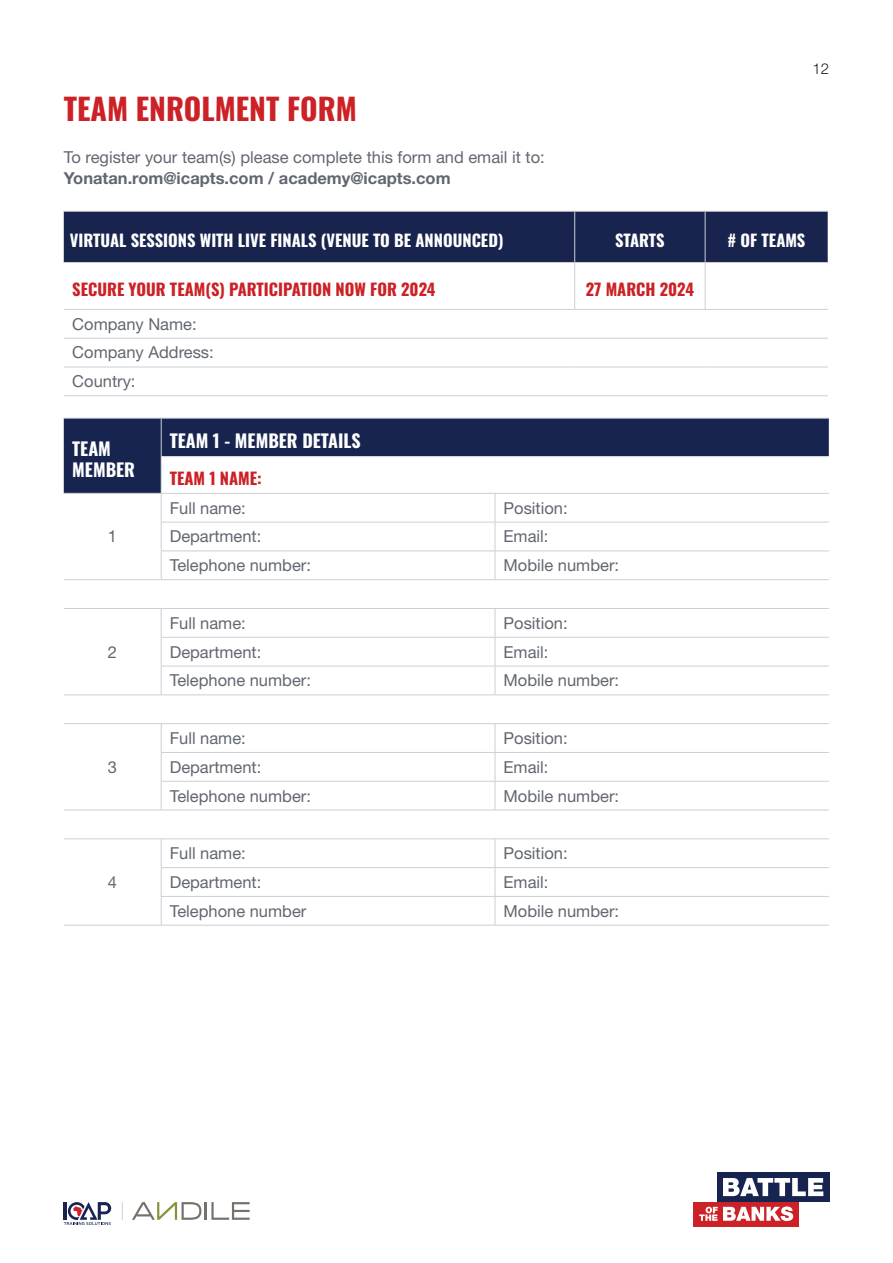
<style>
.page{position:relative;width:893px;height:1263px;background:#fff}
.page>*{position:absolute;margin:0;border:0;box-sizing:border-box;transform-origin:0 0}
.t1{font:700 30px "Oswald";color:#cc2126}
.t2{font:700 18px "Oswald";color:#fff}
.t3{font:16.5px "Helvetica Neue LT Std";color:#616670}
.t4{font:700 16.5px "Oswald";color:#fff}
.t5{font:700 16.5px "Oswald";color:#cc2126}
.t6{font:700 16.5px "Helvetica Neue LT Std";color:#616670}
.t7{font:300 15px "Helvetica Neue LT Std";color:#231f20}
</style>
<div class="page">
<svg style="left:64px;top:1202px;width:47px;height:23px"></svg>
<svg style="left:132px;top:1202px;width:118px;height:18px"></svg>
<svg style="left:122px;top:1202px;width:1px;height:18px"></svg>
<div style="left:693px;top:1202px;width:106px;height:24px;background:#cc2126"></div>
<svg style="left:699px;top:1206px;width:94px;height:15px"></svg>
<div style="left:717px;top:1172px;width:112px;height:30px;background:#17244f"></div>
<svg style="left:723px;top:1178px;width:100px;height:18px"></svg>
<div style="left:64px;top:212px;width:764px;height:50px;background:#18244e"></div>
<hr style="left:64px;top:211px;width:511px;height:1px;background:#ccced3">
<hr style="left:575px;top:211px;width:130px;height:1px;background:#ccced3">
<hr style="left:574px;top:212px;width:1px;height:50px;background:#ccced3">
<hr style="left:705px;top:211px;width:123px;height:1px;background:#ccced3">
<hr style="left:705px;top:212px;width:1px;height:50px;background:#ccced3">
<hr style="left:64px;top:262px;width:511px;height:1px;background:#ccced3">
<hr style="left:575px;top:262px;width:130px;height:1px;background:#ccced3">
<hr style="left:574px;top:263px;width:1px;height:46px;background:#ccced3">
<hr style="left:705px;top:262px;width:123px;height:1px;background:#ccced3">
<hr style="left:705px;top:263px;width:1px;height:46px;background:#ccced3">
<hr style="left:64px;top:309px;width:511px;height:1px;background:#ccced3">
<hr style="left:575px;top:309px;width:130px;height:1px;background:#ccced3">
<hr style="left:705px;top:309px;width:123px;height:1px;background:#ccced3">
<hr style="left:64px;top:338px;width:511px;height:1px;background:#ccced3">
<hr style="left:575px;top:338px;width:130px;height:1px;background:#ccced3">
<hr style="left:705px;top:338px;width:123px;height:1px;background:#ccced3">
<hr style="left:64px;top:367px;width:511px;height:1px;background:#ccced3">
<hr style="left:575px;top:367px;width:130px;height:1px;background:#ccced3">
<hr style="left:705px;top:367px;width:123px;height:1px;background:#ccced3">
<hr style="left:64px;top:395px;width:511px;height:1px;background:#ccced3">
<hr style="left:575px;top:395px;width:130px;height:1px;background:#ccced3">
<hr style="left:705px;top:395px;width:123px;height:1px;background:#ccced3">
<div style="left:64px;top:419px;width:765px;height:74px;background:#17244f"></div>
<div style="left:161px;top:457px;width:668px;height:36px;background:#fff"></div>
<hr style="left:64px;top:418px;width:97px;height:1px;background:#ccced3">
<hr style="left:161px;top:418px;width:334px;height:1px;background:#ccced3">
<hr style="left:161px;top:418px;width:1px;height:38px;background:#ccced3">
<hr style="left:495px;top:418px;width:334px;height:1px;background:#ccced3">
<hr style="left:161px;top:456px;width:334px;height:1px;background:#ccced3">
<hr style="left:161px;top:457px;width:1px;height:36px;background:#ccced3">
<hr style="left:495px;top:456px;width:334px;height:1px;background:#ccced3">
<hr style="left:64px;top:493px;width:97px;height:1px;background:#ccced3">
<hr style="left:161px;top:493px;width:334px;height:1px;background:#ccced3">
<hr style="left:495px;top:493px;width:334px;height:1px;background:#ccced3">
<hr style="left:161px;top:522px;width:334px;height:1px;background:#ccced3">
<hr style="left:495px;top:522px;width:334px;height:1px;background:#ccced3">
<hr style="left:161px;top:550px;width:334px;height:1px;background:#ccced3">
<svg style="left:161px;top:494px;width:1px;height:85px"></svg>
<hr style="left:495px;top:550px;width:334px;height:1px;background:#ccced3">
<svg style="left:495px;top:494px;width:1px;height:85px"></svg>
<hr style="left:64px;top:579px;width:97px;height:1px;background:#ccced3">
<hr style="left:161px;top:579px;width:334px;height:1px;background:#ccced3">
<hr style="left:495px;top:579px;width:334px;height:1px;background:#ccced3">
<hr style="left:64px;top:608px;width:97px;height:1px;background:#ccced3">
<hr style="left:161px;top:608px;width:334px;height:1px;background:#ccced3">
<hr style="left:495px;top:608px;width:334px;height:1px;background:#ccced3">
<hr style="left:161px;top:637px;width:334px;height:1px;background:#ccced3">
<hr style="left:495px;top:637px;width:334px;height:1px;background:#ccced3">
<hr style="left:161px;top:666px;width:334px;height:1px;background:#ccced3">
<svg style="left:161px;top:609px;width:1px;height:85px"></svg>
<hr style="left:495px;top:666px;width:334px;height:1px;background:#ccced3">
<svg style="left:495px;top:609px;width:1px;height:85px"></svg>
<hr style="left:64px;top:694px;width:97px;height:1px;background:#ccced3">
<hr style="left:161px;top:694px;width:334px;height:1px;background:#ccced3">
<hr style="left:495px;top:694px;width:334px;height:1px;background:#ccced3">
<hr style="left:64px;top:723px;width:97px;height:1px;background:#ccced3">
<hr style="left:161px;top:723px;width:334px;height:1px;background:#ccced3">
<hr style="left:495px;top:723px;width:334px;height:1px;background:#ccced3">
<hr style="left:161px;top:752px;width:334px;height:1px;background:#ccced3">
<hr style="left:495px;top:752px;width:334px;height:1px;background:#ccced3">
<hr style="left:161px;top:781px;width:334px;height:1px;background:#ccced3">
<svg style="left:161px;top:724px;width:1px;height:86px"></svg>
<hr style="left:495px;top:781px;width:334px;height:1px;background:#ccced3">
<svg style="left:495px;top:724px;width:1px;height:86px"></svg>
<hr style="left:64px;top:810px;width:97px;height:1px;background:#ccced3">
<hr style="left:161px;top:810px;width:334px;height:1px;background:#ccced3">
<hr style="left:495px;top:810px;width:334px;height:1px;background:#ccced3">
<hr style="left:64px;top:838px;width:97px;height:1px;background:#ccced3">
<hr style="left:64px;top:925px;width:97px;height:1px;background:#ccced3">
<hr style="left:161px;top:838px;width:334px;height:1px;background:#ccced3">
<hr style="left:495px;top:838px;width:334px;height:1px;background:#ccced3">
<hr style="left:161px;top:867px;width:334px;height:1px;background:#ccced3">
<hr style="left:495px;top:867px;width:334px;height:1px;background:#ccced3">
<hr style="left:161px;top:896px;width:334px;height:1px;background:#ccced3">
<svg style="left:161px;top:839px;width:1px;height:86px"></svg>
<hr style="left:495px;top:896px;width:334px;height:1px;background:#ccced3">
<svg style="left:495px;top:839px;width:1px;height:86px"></svg>
<hr style="left:161px;top:925px;width:334px;height:1px;background:#ccced3">
<hr style="left:495px;top:925px;width:334px;height:1px;background:#ccced3">
<p class="t1" style="left:64px;top:93px;width:295px">TEAM ENROLMENT FORM</p>
<p class="t3" style="left:64px;top:147px;width:483px">To register your team(s) please complete this form and email it to:</p>
<p class="t6" style="left:64px;top:168px;width:388px">Yonatan.rom@icapts.com / academy@icapts.com</p>
<p class="t7" style="left:812px;top:60px;width:18px">12</p>
<p class="t4" style="left:70px;top:231px;width:435px">VIRTUAL SESSIONS WITH LIVE FINALS (VENUE TO BE ANNOUNCED)</p>
<p class="t4" style="left:615px;top:231px;width:51px">STARTS</p>
<p class="t4" style="left:727px;top:231px;width:79px"># OF TEAMS</p>
<p class="t5" style="left:72px;top:280px;width:365px">SECURE YOUR TEAM(S) PARTICIPATION NOW FOR 2024</p>
<p class="t5" style="left:586px;top:280px;width:110px">27 MARCH 2024</p>
<p class="t3" style="left:72px;top:314px;width:126px">Company Name:</p>
<p class="t3" style="left:72px;top:343px;width:143px">Company Address:</p>
<p class="t3" style="left:72px;top:372px;width:65px">Country:</p>
<p class="t2" style="left:72px;top:439px;width:40px">TEAM</p>
<p class="t2" style="left:72px;top:460px;width:64px">MEMBER</p>
<p class="t3" style="left:108px;top:527px;width:11px">1</p>
<p class="t3" style="left:108px;top:642px;width:11px">2</p>
<p class="t3" style="left:108px;top:757px;width:11px">3</p>
<p class="t3" style="left:108px;top:872px;width:11px">4</p>
<p class="t2" style="left:170px;top:431px;width:192px">TEAM 1 - MEMBER DETAILS</p>
<p class="t5" style="left:170px;top:469px;width:94px">TEAM 1 NAME:</p>
<p class="t3" style="left:170px;top:498px;width:78px">Full name:</p>
<p class="t3" style="left:503px;top:498px;width:66px">Position:</p>
<p class="t3" style="left:170px;top:527px;width:93px">Department:</p>
<p class="t3" style="left:503px;top:527px;width:46px">Email:</p>
<p class="t3" style="left:170px;top:555px;width:143px">Telephone number:</p>
<p class="t3" style="left:503px;top:555px;width:117px">Mobile number:</p>
<p class="t3" style="left:170px;top:613px;width:78px">Full name:</p>
<p class="t3" style="left:503px;top:613px;width:66px">Position:</p>
<p class="t3" style="left:170px;top:642px;width:93px">Department:</p>
<p class="t3" style="left:503px;top:642px;width:46px">Email:</p>
<p class="t3" style="left:170px;top:671px;width:143px">Telephone number:</p>
<p class="t3" style="left:503px;top:671px;width:117px">Mobile number:</p>
<p class="t3" style="left:170px;top:728px;width:78px">Full name:</p>
<p class="t3" style="left:503px;top:728px;width:66px">Position:</p>
<p class="t3" style="left:170px;top:757px;width:93px">Department:</p>
<p class="t3" style="left:503px;top:757px;width:46px">Email:</p>
<p class="t3" style="left:170px;top:786px;width:143px">Telephone number:</p>
<p class="t3" style="left:503px;top:786px;width:117px">Mobile number:</p>
<p class="t3" style="left:170px;top:843px;width:78px">Full name:</p>
<p class="t3" style="left:503px;top:843px;width:66px">Position:</p>
<p class="t3" style="left:170px;top:872px;width:93px">Department:</p>
<p class="t3" style="left:503px;top:872px;width:46px">Email:</p>
<p class="t3" style="left:170px;top:901px;width:138px">Telephone number</p>
<p class="t3" style="left:503px;top:901px;width:117px">Mobile number:</p>
</div>
